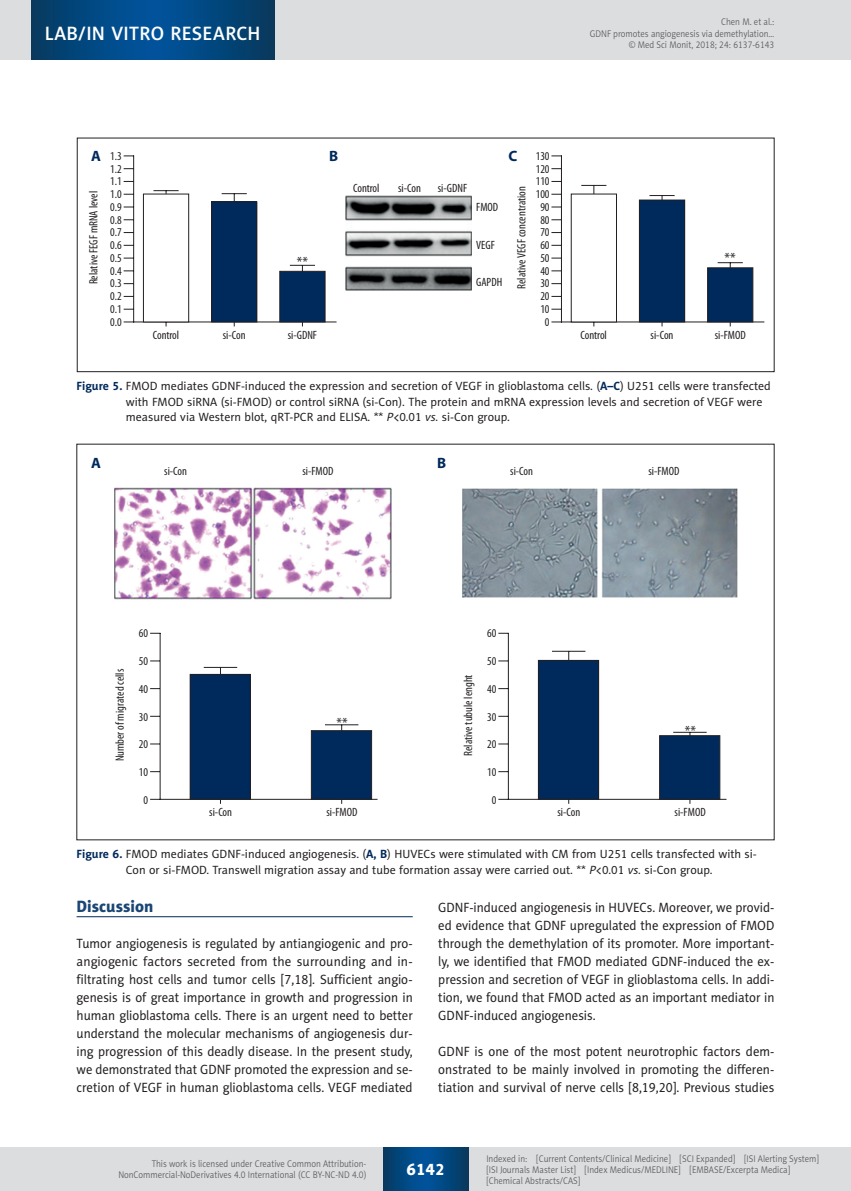
<style>
.page{position:relative;width:851px;height:1191px;background:#fff}
.page>*{position:absolute;margin:0;border:0;box-sizing:border-box;transform-origin:0 0}
.t1{font:19.5px "Naomi Sans EFN Medium";letter-spacing:.015em;color:#fff}
.MSM_Headline_1{font:16.5px "Naomi Sans EFN Heavy";color:#1a4574}
.t2{font:16.5px "Naomi Sans EFN Heavy";color:#fff}
.t3{font:condensed 15px "Myriad Pro";color:#231f20}
.t4{font:700 15px "Myriad Pro";color:#00295c}
.MSM_Body{font:13.5px/18px "Naomi Sans EFN";color:#231f20;text-align:justify;scale:.95 1}
.MSM_Rycina_tytul{font:12px/15.8px "Naomi Sans EFN";color:#231f20}
.t5{font:condensed 12px/12.8px "Myriad Pro";color:#231f20;text-align:justify}
.t6{font:9.75px/11.2px "Naomi Sans EFN Light";color:#57585a;text-align:right;scale:.9 1}
.s1{font-weight:700;color:#00295c}
.s2{font-style:italic}
</style>
<div class="page">
<hr style="left:77px;top:916px;width:335px;height:1px;background:#00295c">
<img style="left:345px;top:196px;width:127px;height:95px">
<hr style="left:124px;top:321px;width:212px;height:1px;background:#231f20">
<hr style="left:133px;top:156px;width:1px;height:166px;background:#231f20">
<svg style="left:143px;top:190px;width:173px;height:137px"></svg>
<div style="left:279px;top:271px;width:46px;height:51px;background:#00295c;border:1px solid #231f20"></div>
<hr style="left:551px;top:321px;width:213px;height:1px;background:#231f20">
<hr style="left:561px;top:156px;width:1px;height:166px;background:#231f20">
<svg style="left:581px;top:185px;width:25px;height:1px"></svg>
<hr style="left:593px;top:185px;width:1px;height:141px;background:#231f20">
<svg style="left:570px;top:193px;width:173px;height:134px"></svg>
<div style="left:707px;top:267px;width:46px;height:55px;background:#00295c;border:1px solid #231f20"></div>
<div style="left:77px;top:138px;width:697px;height:234px;border:1px solid #231f20"></div>
<img style="left:114px;top:487px;width:278px;height:113px">
<img style="left:462px;top:489px;width:275px;height:108px">
<hr style="left:150px;top:799px;width:227px;height:1px;background:#231f20">
<hr style="left:160px;top:633px;width:1px;height:167px;background:#231f20">
<hr style="left:204px;top:667px;width:33px;height:1px;background:#231f20">
<hr style="left:220px;top:667px;width:1px;height:137px;background:#231f20">
<svg style="left:189px;top:673px;width:170px;height:131px"></svg>
<div style="left:311px;top:730px;width:61px;height:69px;background:#00295c;border:1px solid #231f20"></div>
<hr style="left:498px;top:799px;width:228px;height:1px;background:#231f20">
<hr style="left:508px;top:633px;width:1px;height:167px;background:#231f20">
<hr style="left:552px;top:651px;width:33px;height:1px;background:#231f20">
<hr style="left:568px;top:651px;width:1px;height:153px;background:#231f20">
<svg style="left:537px;top:659px;width:170px;height:145px"></svg>
<div style="left:659px;top:735px;width:61px;height:64px;background:#00295c;border:1px solid #231f20"></div>
<div style="left:0;top:1148px;width:850px;height:43px;background:#dcdddf"></div>
<svg style="left:383px;top:1147px;width:85px;height:43px;background:#02477e"></svg>
<div style="left:0;top:0;width:850px;height:60px;background:#dcdddf"></div>
<hr style="left:850px;top:0;width:1px;height:60px;background:#dcdddf">
<svg style="left:32px;top:0;width:242px;height:60px;background:#02477f"></svg>
<h1 class="t1" style="left:45px;top:22px;width:217px">LAB/IN VITRO RESEARCH</h1>
<p class="t6" style="left:589px;top:16px;width:206px">Chen M. et al.:<br>GDNF promotes angiogenesis via demethylation… © Med Sci Monit, 2018; 24: 6137-6143</p>
<p class="t4" style="left:91px;top:147px;width:11px">A</p>
<p class="t4" style="left:329px;top:147px;width:11px">B</p>
<p class="t4" style="left:508px;top:147px;width:10px">C</p>
<p class="t5" style="left:110px;top:149px;width:13px">1.3<br>1.2<br>1.1<br>1.0<br>0.9<br>0.8<br>0.7<br>0.6<br>0.5<br>0.4<br>0.3<br>0.2<br>0.1<br>0.0</p>
<p class="t5" style="left:353px;top:182px;width:28px">Control</p>
<p class="t5" style="left:398px;top:182px;width:24px">si-Con</p>
<p class="t5" style="left:438px;top:182px;width:31px">si-GDNF</p>
<p class="t5" style="left:514px;top:289px;width:104px;rotate:-90deg">Relative VEGF concentration</p>
<p class="t5" style="left:87px;top:284px;width:95px;rotate:-90deg">Relative FEGF mRNA level</p>
<p class="t5" style="left:476px;top:200px;width:24px">FMOD</p>
<p class="t5" style="left:476px;top:238px;width:20px">VEGF</p>
<p class="t5" style="left:476px;top:275px;width:28px">GAPDH</p>
<p class="t3" style="left:297px;top:253px;width:13px">**</p>
<p class="t5" style="left:153px;top:328px;width:28px">Control</p>
<p class="t5" style="left:223px;top:328px;width:24px">si-Con</p>
<p class="t5" style="left:288px;top:328px;width:31px">si-GDNF</p>
<p class="t5" style="left:535px;top:149px;width:15px;text-align:right">130<br>120<br>110<br>100<br>90<br>80<br>70<br>60<br>50<br>40<br>30<br>20<br>10<br>0</p>
<p class="t3" style="left:724px;top:249px;width:13px">**</p>
<p class="t5" style="left:580px;top:328px;width:28px">Control</p>
<p class="t5" style="left:650px;top:328px;width:24px">si-Con</p>
<p class="t5" style="left:714px;top:328px;width:33px">si-FMOD</p>
<p class="MSM_Rycina_tytul" style="left:126px;top:378px;width:646px;text-indent:-49px"><span class="s1">Figure 5.</span> FMOD mediates GDNF-induced the expression and secretion of VEGF in glioblastoma cells. (<span class="s1">A–C</span>) U251 cells were transfected with FMOD siRNA (si-FMOD) or control siRNA (si-Con). The protein and mRNA expression levels and secretion of VEGF were measured via Western blot, qRT-PCR and ELISA. ** <span class="s2">P</span>&lt;0.01 <span class="s2">vs.</span> si-Con group.</p>
<p class="t4" style="left:91px;top:453px;width:11px">A</p>
<p class="t4" style="left:437px;top:453px;width:11px">B</p>
<p class="t5" style="left:164px;top:464px;width:24px">si-Con</p>
<p class="t5" style="left:302px;top:464px;width:33px">si-FMOD</p>
<p class="t5" style="left:510px;top:464px;width:24px">si-Con</p>
<p class="t5" style="left:648px;top:464px;width:33px">si-FMOD</p>
<p class="t5" style="left:113px;top:761px;width:94px;rotate:-90deg">Number of migrated cells</p>
<p class="t5" style="left:139px;top:627px;width:11px">60</p>
<p class="t5" style="left:139px;top:654px;width:11px">50</p>
<p class="t5" style="left:139px;top:682px;width:11px">40</p>
<p class="t5" style="left:139px;top:710px;width:11px">30</p>
<p class="t5" style="left:139px;top:738px;width:11px">20</p>
<p class="t5" style="left:139px;top:765px;width:11px">10</p>
<p class="t5" style="left:144px;top:793px;width:6px">0</p>
<p class="t3" style="left:336px;top:714px;width:13px">**</p>
<p class="t5" style="left:209px;top:805px;width:24px">si-Con</p>
<p class="t5" style="left:326px;top:805px;width:33px">si-FMOD</p>
<p class="t5" style="left:461px;top:756px;width:83px;rotate:-90deg">Relative tubule lenght</p>
<p class="t5" style="left:487px;top:627px;width:11px">60</p>
<p class="t5" style="left:487px;top:654px;width:11px">50</p>
<p class="t5" style="left:487px;top:682px;width:11px">40</p>
<p class="t5" style="left:487px;top:710px;width:11px">30</p>
<p class="t5" style="left:487px;top:738px;width:11px">20</p>
<p class="t5" style="left:487px;top:765px;width:11px">10</p>
<p class="t5" style="left:492px;top:793px;width:6px">0</p>
<p class="t3" style="left:684px;top:722px;width:13px">**</p>
<p class="t5" style="left:557px;top:805px;width:24px">si-Con</p>
<p class="t5" style="left:674px;top:805px;width:33px">si-FMOD</p>
<p class="MSM_Rycina_tytul" style="left:77px;top:846px;width:681px;text-align:center"><span class="s1">Figure 6.</span> FMOD mediates GDNF-induced angiogenesis. (<span class="s1">A, B</span>) HUVECs were stimulated with CM from U251 cells transfected with si-<br>Con or si-FMOD. Transwell migration assay and tube formation assay were carried out. ** <span class="s2">P</span>&lt;0.01 <span class="s2">vs.</span> si-Con group.</p>
<p class="MSM_Headline_1" style="left:77px;top:896px;width:78px">Discussion</p>
<p class="MSM_Body" style="left:77px;top:934px;width:355px">Tumor angiogenesis is regulated by antiangiogenic and pro&shy;angiogenic factors secreted from the surrounding and in&shy;filtrating host cells and tumor cells [7,18]. Sufficient angio&shy;genesis is of great importance in growth and progression in human glioblastoma cells. There is an urgent need to better understand the molecular mechanisms of angiogenesis dur&shy;ing progression of this deadly disease. In the present study, we demonstrated that GDNF promoted the expression and se&shy;cretion of VEGF in human glioblastoma cells. VEGF mediated</p>
<p class="MSM_Body" style="left:438px;top:898px;width:355px">GDNF-induced angiogenesis in HUVECs. Moreover, we provid&shy;ed evidence that GDNF upregulated the expression of FMOD through the demethylation of its promoter. More important&shy;ly, we identified that FMOD mediated GDNF-induced the ex&shy;pression and secretion of VEGF in glioblastoma cells. In addi&shy;tion, we found that FMOD acted as an important mediator in GDNF-induced angiogenesis.</p>
<p class="MSM_Body" style="left:438px;top:1042px;width:355px">GDNF is one of the most potent neurotrophic factors dem&shy;onstrated to be mainly involved in promoting the differen&shy;tiation and survival of nerve cells [8,19,20]. Previous studies</p>
<p class="t6" style="left:118px;top:1158px;width:277px">This work is licensed under Creative Common Attribution-<br>NonCommercial-NoDerivatives 4.0 International (CC BY-NC-ND 4.0)</p>
<p class="t2" style="left:406px;top:1159px;width:40px">6142</p>
<p class="t6" style="left:486px;top:1152px;width:371px;text-align:left">Indexed in: [Current Contents/Clinical Medicine] [SCI Expanded] [ISI Alerting System] [ISI Journals Master List] [Index Medicus/MEDLINE] [EMBASE/Excerpta Medica] [Chemical Abstracts/CAS]</p>
</div>
